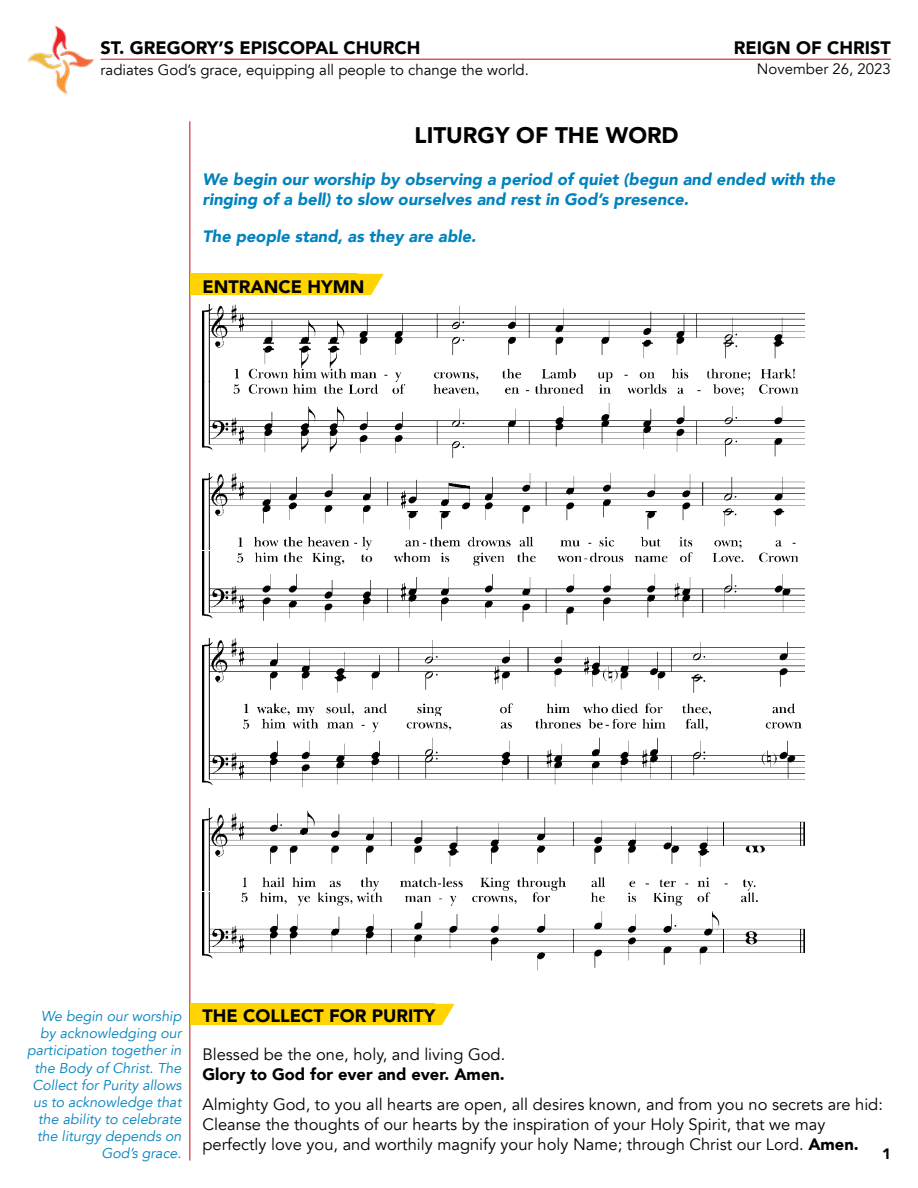
<style>
.page{position:relative;width:918px;height:1188px;background:#fff}
.page>*{position:absolute;margin:0;border:0;box-sizing:border-box;transform-origin:0 0}
.t1{font:900 22.5px "Avenir";color:#000}
.t2{font:900 18px "Avenir";color:#000}
.t3{font:16.5px/19.8px "Avenir";color:#000}
.t4{font:italic 900 16.5px/19.8px "Avenir";color:#0082be}
.t5{font:900 16.5px "Avenir";color:#000}
.t6{font:15px "Avenir";color:#000}
.t7{font:900 15px "Avenir";color:#000}
.t8{font:italic 14.25px/17.1px "Avenir";color:#0082be;text-align:right}
.s1{font-weight:900}
</style>
<div class="page">
<hr style="left:189px;top:121px;width:1px;height:1040px;background:#d2232a">
<hr style="left:101px;top:59px;width:790px;height:1px;background:#d2232a">
<img style="left:27px;top:27px;width:89px;height:68px">
<img style="left:202px;top:305px;width:602px;height:153px">
<img style="left:202px;top:473px;width:602px;height:152px">
<img style="left:202px;top:639px;width:602px;height:76px">
<img style="left:202px;top:717px;width:602px;height:70px">
<img style="left:202px;top:808px;width:603px;height:163px">
<svg style="left:358px;top:274px;width:26px;height:21px"></svg>
<div style="left:190px;top:274px;width:168px;height:21px;background:#ffd400"></div>
<svg style="left:435px;top:1004px;width:20px;height:21px"></svg>
<div style="left:190px;top:1004px;width:245px;height:21px;background:#ffd400"></div>
<p class="t2" style="left:101px;top:33px;width:321px">ST. GREGORY’S EPISCOPAL CHURCH</p>
<p class="t6" style="left:101px;top:61px;width:430px">radiates God’s grace, equipping all people to change the world.</p>
<p class="t2" style="left:734px;top:32px;width:158px">REIGN OF CHRIST</p>
<p class="t6" style="left:757px;top:60px;width:135px">November 26, 2023</p>
<h1 class="t1" style="left:415px;top:116px;width:266px">LITURGY OF THE WORD</h1>
<p class="t4" style="left:202px;top:169px;width:634px">We begin our worship by observing a period of quiet (begun and ended with the ringing of a bell) to slow ourselves and rest in God’s presence.</p>
<p class="t4" style="left:202px;top:227px;width:275px">The people stand, as they are able.</p>
<p class="t2" style="left:202px;top:271px;width:163px">ENTRANCE HYMN</p>
<p class="t8" style="left:27px;top:1008px;width:156px">We begin our worship by acknowledging our participation together in the Body of Christ. The<br>Collect for Purity allows us to acknowledge that the ability to celebrate the liturgy depends on<br>God’s grace.</p>
<p class="t2" style="left:202px;top:1000px;width:234px">THE COLLECT FOR PURITY</p>
<p class="t3" style="left:202px;top:1045px;width:304px">Blessed be the one, holy, and living God.</p>
<p class="t5" style="left:202px;top:1060px;width:304px">Glory to God for ever and ever. Amen.</p>
<p class="t3" style="left:202px;top:1095px;width:682px">Almighty God, to you all hearts are open, all desires known, and from you no secrets are hid:<br>Cleanse the thoughts of our hearts by the inspiration of your Holy Spirit, that we may perfectly love you, and worthily magnify your holy Name; through Christ our Lord. <span class="s1">Amen.</span></p>
<p class="t7" style="left:882px;top:1141px;width:10px">1</p>
</div>
